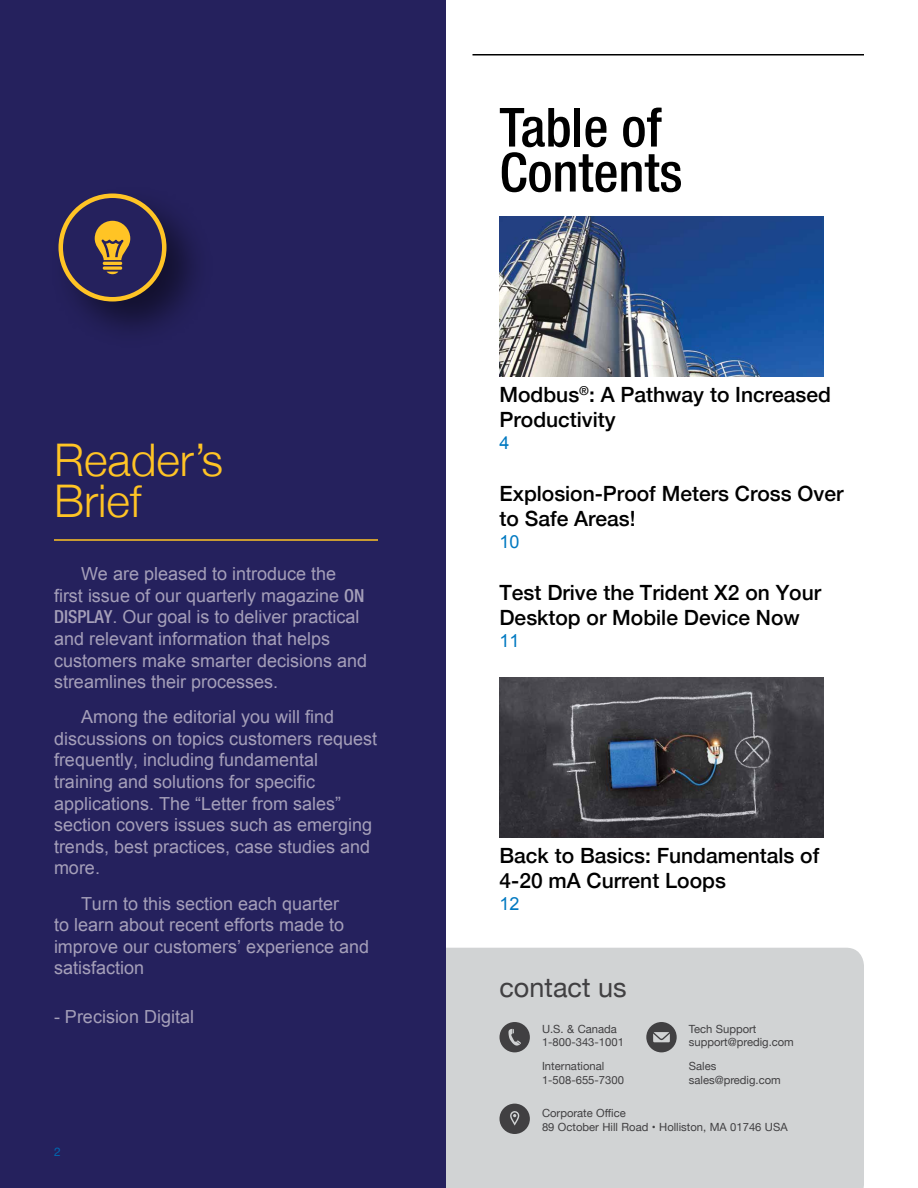
<style>
.page{position:relative;width:918px;height:1188px;background:#fff}
.page>*{position:absolute;margin:0;border:0;box-sizing:border-box;transform-origin:0 0}
.t1{font:500 condensed 54px/45px "Helvetica Neue LT Std";color:#000}
.t2{font:300 45px/42px "Helvetica Neue";color:#ffc425}
.t3{font:27px "Helvetica Neue";color:#414042}
.t4{font:500 21px/25.2px "Helvetica Neue";color:#000}
.t5{font:18px/21.6px "Arial";color:#a59fb9}
.t6{font:18px "Arial";color:#0079c1}
.t7{font:12px "Helvetica Neue";color:#0067b1}
.t8{font:11.25px/13.5px "Helvetica Neue";color:#414042}
.s1{font-family:"Helvetica Neue LT Std";font-weight:500;font-stretch:condensed}
</style>
<div class="page">
<div style="left:446px;top:948px;width:418px;height:240px;background:#d1d3d4"></div>
<div style="left:0;top:0;width:446px;height:1188px;background:#25215d"></div>
<div style="left:48px;top:183px;width:167px;height:167px;background:#000;opacity:.5"></div>
<div style="left:61px;top:196px;width:103px;height:103px;background:#25215d;border-radius:50%"></div>
<svg style="left:95px;top:221px;width:35px;height:53px"></svg>
<div style="left:58px;top:193px;width:108px;height:108px;border:4px solid #ffc425;border-radius:50%"></div>
<hr style="left:54px;top:539px;width:324px;height:2px;background:#ffc425">
<img style="left:500px;top:216px;width:324px;height:160px">
<img style="left:500px;top:677px;width:324px;height:161px">
<hr style="left:472px;top:54px;width:392px;height:2px;background:#000">
<div style="left:500px;top:1022px;width:30px;height:30px;background:#414042;border-radius:50%"></div>
<svg style="left:508px;top:1029px;width:13px;height:17px"></svg>
<div style="left:646px;top:1022px;width:31px;height:30px;background:#414042;border-radius:50%"></div>
<svg style="left:653px;top:1032px;width:17px;height:10px"></svg>
<div style="left:499px;top:1104px;width:31px;height:30px;background:#414042;border-radius:50%"></div>
<svg style="left:510px;top:1111px;width:9px;height:15px"></svg>
<h2 class="t2" style="left:54px;top:436px;width:171px">Reader’s<br>Brief</h2>
<p class="t5" style="left:54px;top:563px;width:315px;text-indent:27px">We are pleased to introduce the first issue of our quarterly magazine <span class="s1">ON DISPLAY</span>. Our goal is to deliver practical and relevant information that helps customers make smarter decisions and streamlines their processes.</p>
<p class="t5" style="left:54px;top:706px;width:325px;text-indent:27px">Among the editorial you will find discussions on topics customers request frequently, including fundamental training and solutions for specific applications. The “Letter from sales” section covers issues such as emerging trends, best practices, case studies and more.</p>
<p class="t5" style="left:54px;top:893px;width:317px;text-indent:27px">Turn to this section each quarter<br>to learn about recent efforts made to improve our customers’ experience and satisfaction</p>
<p class="t5" style="left:54px;top:1006px;width:142px">- Precision Digital</p>
<p class="t7" style="left:54px;top:1143px;width:8px">2</p>
<h1 class="t1" style="left:500px;top:104px;width:185px">Table of<br>Contents</h1>
<p class="t4" style="left:500px;top:381px;width:333px">Modbus<sup>®</sup>: A Pathway to Increased<br>Productivity</p>
<p class="t6" style="left:500px;top:430px;width:12px">4</p>
<p class="t4" style="left:500px;top:480px;width:345px">Explosion-Proof Meters Cross Over to Safe Areas!</p>
<p class="t6" style="left:500px;top:529px;width:22px">10</p>
<p class="t4" style="left:500px;top:579px;width:323px">Test Drive the Trident X2 on Your<br>Desktop or Mobile Device Now</p>
<p class="t6" style="left:500px;top:628px;width:22px">11</p>
<p class="t4" style="left:500px;top:842px;width:321px">Back to Basics: Fundamentals of<br>4-20 mA Current Loops</p>
<p class="t6" style="left:500px;top:891px;width:22px">12</p>
<h3 class="t3" style="left:500px;top:968px;width:129px">contact us</h3>
<p class="t8" style="left:689px;top:1023px;width:107px">Tech Support support@predig.com</p>
<p class="t8" style="left:689px;top:1060px;width:93px">Sales sales@predig.com</p>
<p class="t8" style="left:542px;top:1107px;width:247px">Corporate Office<br>89 October Hill Road • Holliston, MA 01746 USA</p>
<p class="t8" style="left:542px;top:1023px;width:83px">U.S. &amp; Canada<br>1-800-343-1001</p>
<p class="t8" style="left:542px;top:1060px;width:83px">International<br>1-508-655-7300</p>
</div>
